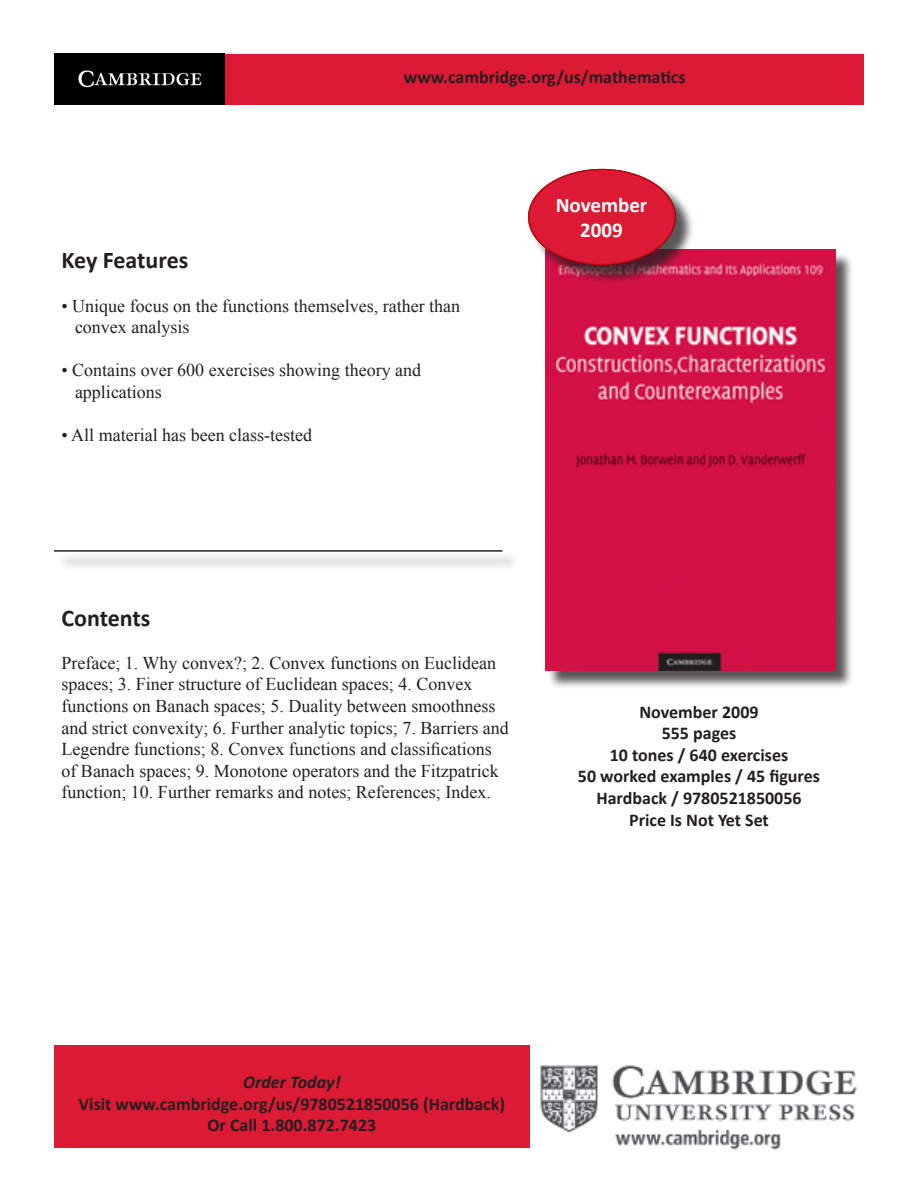
<style>
.page{position:relative;width:918px;height:1188px;background:#fff}
.page>*{position:absolute;margin:0;border:0;box-sizing:border-box;transform-origin:0 0}
.t1{font:700 24px "Calibri";letter-spacing:-.005em;color:#231f20}
.t2{font:700 21px/25.2px "Calibri";color:#fff;text-align:center}
.t3{font:18px/21.6px "Times New Roman";color:#231f20}
.t4{font:700 18px/21.6px "Calibri";color:#231f20;text-align:center}
.t5{font:italic 700 18px "Calibri";color:#231f20}
</style>
<div class="page">
<img style="left:54px;top:54px;width:170px;height:50px">
<div style="left:226px;top:54px;width:638px;height:50px;background:#dc1a34"></div>
<img style="left:540px;top:1065px;width:317px;height:85px">
<div style="left:56px;top:552px;width:471px;height:24px;background:#231f20;opacity:.75"></div>
<hr style="left:54px;top:550px;width:448px;height:2px;background:#231f20">
<div style="left:548px;top:252px;width:313px;height:443px;background:#231f20;opacity:.75"></div>
<img style="left:545px;top:250px;width:291px;height:421px">
<div style="left:530px;top:171px;width:171px;height:121px;background:#231f20;opacity:.75"></div>
<div style="left:528px;top:169px;width:148px;height:96px;background:#dc1a34;border-radius:50%"></div>
<div style="left:528px;top:169px;width:148px;height:96px;border:2px solid #231f20;border-radius:50%"></div>
<div style="left:54px;top:1046px;width:476px;height:102px;background:#dc1a34"></div>
<p class="t4" style="left:404px;top:65px;width:283px">www.cambridge.org/us/mathematics</p>
<p class="t1" style="left:62px;top:246px;width:128px">Key Features</p>
<p class="t3" style="left:75px;top:294px;width:387px;text-indent:-14px">• Unique focus on the functions themselves, rather than convex analysis</p>
<p class="t3" style="left:75px;top:359px;width:348px;text-indent:-14px">• Contains over 600 exercises showing theory and applications</p>
<p class="t3" style="left:62px;top:424px;width:252px">• All material has been class-tested</p>
<p class="t2" style="left:556px;top:191px;width:93px">November<br>2009</p>
<p class="t1" style="left:62px;top:603px;width:90px">Contents</p>
<p class="t3" style="left:62px;top:652px;width:449px">Preface; 1. Why convex?; 2. Convex functions on Euclidean spaces; 3. Finer structure of Euclidean spaces; 4. Convex functions on Banach spaces; 5. Duality between smoothness and strict convexity; 6. Further analytic topics; 7. Barriers and Legendre functions; 8. Convex functions and classifications of Banach spaces; 9. Monotone operators and the Fitzpatrick function; 10. Further remarks and notes; References; Index.</p>
<p class="t4" style="left:639px;top:700px;width:121px">November 2009</p>
<p class="t4" style="left:662px;top:722px;width:76px">555 pages</p>
<p class="t4" style="left:578px;top:743px;width:244px">10 tones / 640 exercises<br>50 worked examples / 45 figures</p>
<p class="t4" style="left:596px;top:786px;width:207px">Hardback / 9780521850056<br>Price Is Not Yet Set</p>
<p class="t5" style="left:243px;top:1071px;width:99px">Order Today!</p>
<p class="t4" style="left:79px;top:1092px;width:428px">Visit www.cambridge.org/us/9780521850056 (Hardback)<br>Or Call 1.800.872.7423</p>
</div>
